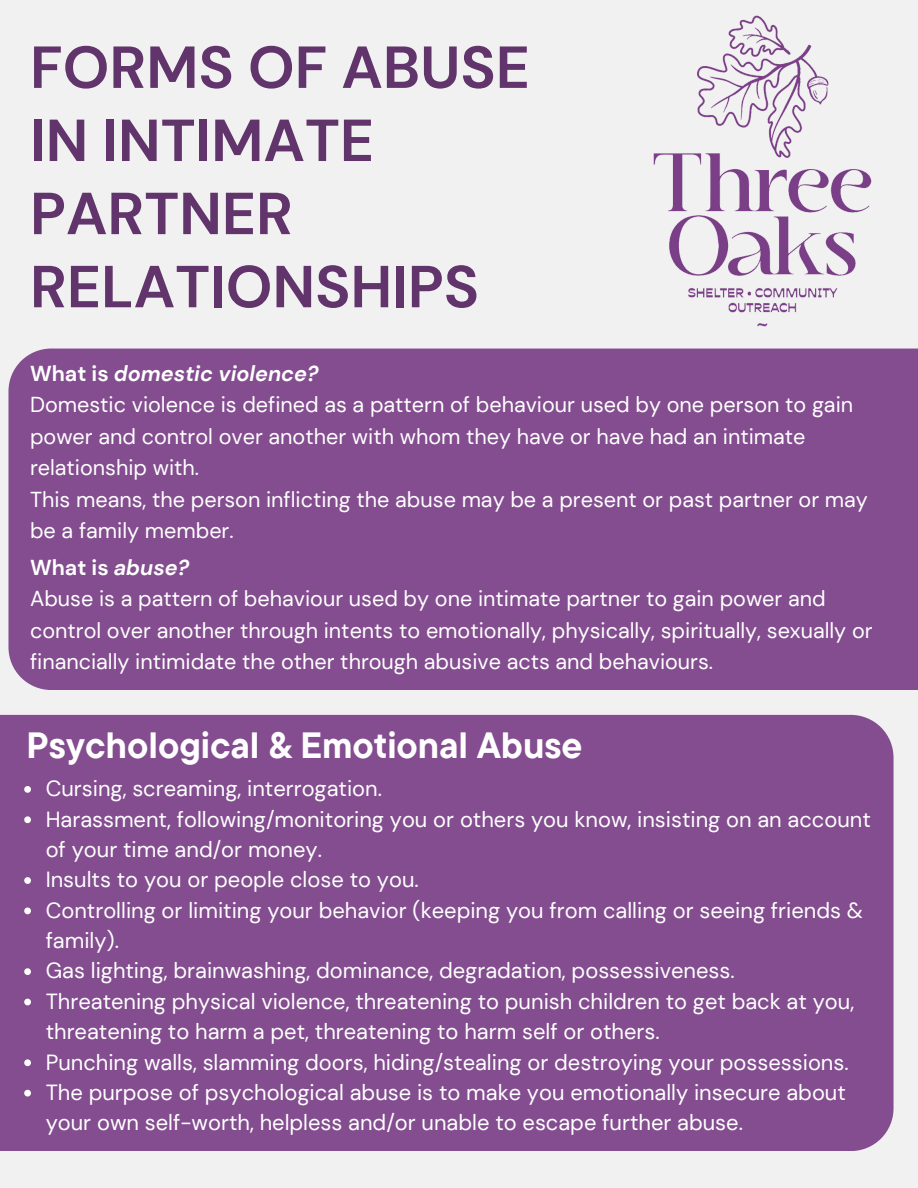
<style>
.page{position:relative;width:918px;height:1188px;background:#f1f1f1}
.page>*{position:absolute;margin:0;border:0;box-sizing:border-box;transform-origin:0 0}
.t1{font:700 59.1px/73.2px "DM Sans";color:#61346b}
.t2{font:700 36.45px "TT Commons Pro";color:#fff}
.t3{font:21.9px/30.3px "DM Sans";color:#fff}
.t4{font:21.6px/31.5px "DM Sans";color:#fff}
.t5{font:italic 700 21.6px "DM Sans";color:#fff}
.t6{font:700 21.6px "DM Sans";color:#fff}
.s1{font-style:normal}
.s2{font-style:italic}
</style>
<div class="page">
<div style="left:8px;top:349px;width:910px;height:341px;background:#834d8f"></div>
<img style="left:631px;top:15px;width:263px;height:334px">
<div style="left:0;top:715px;width:894px;height:436px;background:#834d8f"></div>
<svg style="left:24px;top:786px;width:7px;height:7px"></svg>
<svg style="left:24px;top:816px;width:7px;height:7px"></svg>
<svg style="left:24px;top:877px;width:7px;height:7px"></svg>
<svg style="left:24px;top:908px;width:7px;height:6px"></svg>
<svg style="left:24px;top:968px;width:7px;height:7px"></svg>
<svg style="left:24px;top:999px;width:7px;height:6px"></svg>
<svg style="left:24px;top:1059px;width:7px;height:7px"></svg>
<svg style="left:24px;top:1090px;width:7px;height:7px"></svg>
<p class="t1" style="left:30px;top:31px;width:501px">FORMS OF ABUSE<br>IN INTIMATE<br>PARTNER<br>RELATIONSHIPS</p>
<p class="t5" style="left:30px;top:359px;width:290px"><span class="s1">What is</span> domestic violence?</p>
<p class="t4" style="left:30px;top:389px;width:825px">Domestic violence is defined as a pattern of behaviour used by one person to gain power and control over another with whom they have or have had an intimate relationship with.</p>
<p class="t4" style="left:30px;top:483px;width:839px">This means, the person inflicting the abuse may be a present or past partner or may be a family member.</p>
<p class="t6" style="left:30px;top:553px;width:161px">What is <span class="s2">abuse?</span></p>
<p class="t4" style="left:30px;top:583px;width:844px">Abuse is a pattern of behaviour used by one intimate partner to gain power and control over another through intents to emotionally, physically, spiritually, sexually or financially intimidate the other through abusive acts and behaviours.</p>
<p class="t2" style="left:27px;top:722px;width:557px">Psychological &amp; Emotional Abuse</p>
<p class="t3" style="left:46px;top:774px;width:338px">Cursing, screaming, interrogation.</p>
<p class="t3" style="left:46px;top:804px;width:827px">Harassment, following/monitoring you or others you know, insisting on an account of your time and/or money.</p>
<p class="t3" style="left:46px;top:865px;width:375px">Insults to you or people close to you.</p>
<p class="t3" style="left:46px;top:895px;width:819px">Controlling or limiting your behavior (keeping you from calling or seeing friends &amp; family).</p>
<p class="t3" style="left:46px;top:956px;width:691px">Gas lighting, brainwashing, dominance, degradation, possessiveness.</p>
<p class="t3" style="left:46px;top:986px;width:810px">Threatening physical violence, threatening to punish children to get back at you, threatening to harm a pet, threatening to harm self or others.</p>
<p class="t3" style="left:46px;top:1047px;width:804px">Punching walls, slamming doors, hiding/stealing or destroying your possessions.</p>
<p class="t3" style="left:46px;top:1077px;width:802px">The purpose of psychological abuse is to make you emotionally insecure about your own self-worth, helpless and/or unable to escape further abuse.</p>
</div>
